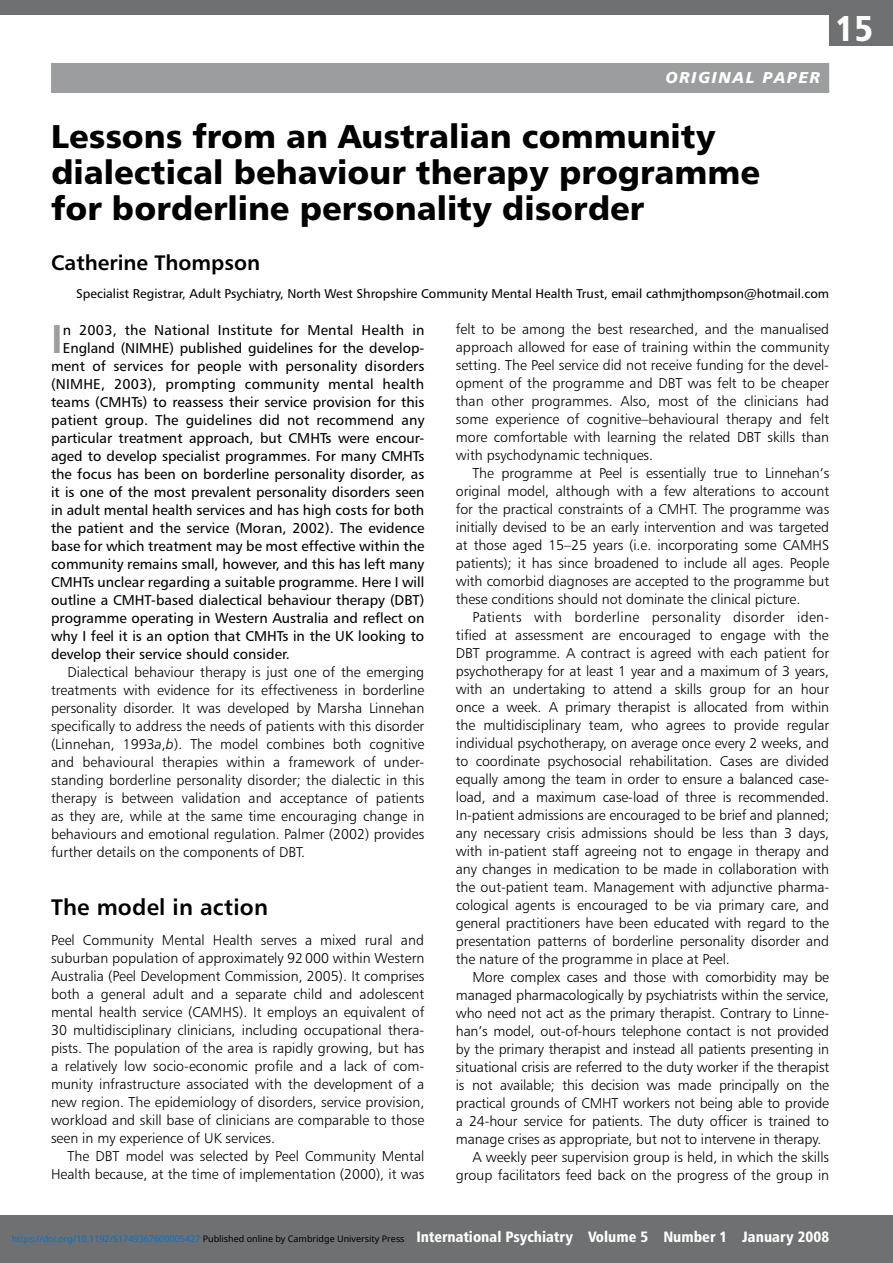
<style>
.page{position:relative;width:893px;height:1263px;background:#fff}
.page>*{position:absolute;margin:0;border:0;box-sizing:border-box;transform-origin:0 0}
.t1{font:40.2px "Humanist 777 BT Bold B";color:#9b9d9e}
.t2{font:36px "Humanist 777 BT Black Condensed B";color:#fff}
.t3{font:33px/36px "Humanist 777 BT Black B";color:#000}
.t4{font:22.5px "Humanist 777 BT Bold B";letter-spacing:.01em;color:#000}
.t5{font:21px "Humanist 777 BT Bold B";color:#000}
.t6{font:15.75px "Humanist 777 BT Black Italic B";letter-spacing:.1em;color:#fff}
.t7{font:15px "Humanist 777 BT Black Condensed B";color:#fff}
.t8{font:14.25px/18px "Humanist 777 BT Light B";letter-spacing:-.01em;color:#000;text-align:justify}
.t9{font:14.25px "Humanist 777 BT Roman B";color:#000}
.t10{font:12.75px "Humanist 777 BT Roman B";color:#000}
.t11{font:9px "Noto Sans";color:#0172cf}
.s1{font-family:"Humanist 777 BT Light Italic B"}
.s2{color:#000}
</style>
<div class="page">
<div style="left:0;top:1215px;width:893px;height:48px;background:#6f7071"></div>
<div style="left:829px;top:0;width:64px;height:46px;background:#6f7071"></div>
<div style="left:0;top:0;width:893px;height:15px;background:#6f7071"></div>
<div style="left:51px;top:63px;width:778px;height:30px;background:#9b9d9e"></div>
<h2 class="t2" style="left:836px;top:6px;width:39px">15</h2>
<p class="t6" style="left:666px;top:67px;width:156px">ORIGINAL PAPER</p>
<h3 class="t3" style="left:51px;top:118px;width:710px">Lessons from an Australian community dialectical behaviour therapy programme for borderline personality disorder</h3>
<h3 class="t5" style="left:51px;top:249px;width:211px">Catherine Thompson</h3>
<p class="t10" style="left:76px;top:286px;width:754px">Specialist Registrar, Adult Psychiatry, North West Shropshire Community Mental Health Trust, email cathmjthompson@hotmail.com</p>
<h1 class="t1" style="left:51px;top:313px;width:13px">I</h1>
<p class="t9" style="left:63px;top:321px;width:363px">n 2003, the National Institute for Mental Health in</p>
<p class="t8" style="left:456px;top:320px;width:375px">felt to be among the best researched, and the manualised approach allowed for ease of training within the community setting. The Peel service did not receive funding for the devel&shy;opment of the programme and DBT was felt to be cheaper than other programmes. Also, most of the clinicians had some experience of cognitive–behavioural therapy and felt more comfortable with learning the related DBT skills than with psychodynamic techniques.</p>
<p class="t8" style="left:456px;top:464px;width:375px;text-indent:17px">The programme at Peel is essentially true to Linnehan’s original model, although with a few alterations to account for the practical constraints of a CMHT. The programme was initially devised to be an early intervention and was targeted at those aged 15–25 years (i.e. incorporating some CAMHS patients); it has since broadened to include all ages. People with comorbid diagnoses are accepted to the programme but these conditions should not dominate the clinical picture.</p>
<p class="t8" style="left:456px;top:608px;width:375px;text-indent:17px">Patients with borderline personality disorder iden&shy;tified at assessment are encouraged to engage with the DBT programme. A contract is agreed with each patient for psychotherapy for at least 1 year and a maximum of 3 years, with an undertaking to attend a skills group for an hour once a week. A primary therapist is allocated from within the multidisciplinary team, who agrees to provide regular individual psychotherapy, on average once every 2 weeks, and to coordinate psychosocial rehabilitation. Cases are divided equally among the team in order to ensure a balanced case&shy;load, and a maximum case-load of three is recommended.<br>In-patient admissions are encouraged to be brief and planned; any necessary crisis admissions should be less than 3 days, with in-patient staff agreeing not to engage in therapy and any changes in medication to be made in collaboration with the out-patient team. Management with adjunctive pharma&shy;cological agents is encouraged to be via primary care, and general practitioners have been educated with regard to the presentation patterns of borderline personality disorder and the nature of the programme in place at Peel.</p>
<p class="t8" style="left:472px;top:968px;width:358px">More complex cases and those with comorbidity may be</p>
<p class="t8" style="left:456px;top:986px;width:375px">managed pharmacologically by psychiatrists within the service,</p>
<p class="t8" style="left:456px;top:1004px;width:375px">who need not act as the primary therapist. Contrary to Linne-</p>
<p class="t8" style="left:456px;top:1022px;width:375px">han’s model, out-of-hours telephone contact is not provided</p>
<p class="t8" style="left:456px;top:1040px;width:375px">by the primary therapist and instead all patients presenting in</p>
<p class="t8" style="left:456px;top:1058px;width:375px">situational crisis are referred to the duty worker if the therapist</p>
<p class="t8" style="left:456px;top:1076px;width:375px">is not available; this decision was made principally on the</p>
<p class="t8" style="left:456px;top:1094px;width:375px">practical grounds of CMHT workers not being able to provide</p>
<p class="t8" style="left:456px;top:1112px;width:375px">a 24-hour service for patients. The duty officer is trained to</p>
<p class="t8" style="left:456px;top:1130px;width:367px">manage crises as appropriate, but not to intervene in therapy.</p>
<p class="t8" style="left:472px;top:1148px;width:358px">A weekly peer supervision group is held, in which the skills</p>
<p class="t8" style="left:456px;top:1166px;width:375px">group facilitators feed back on the progress of the group in</p>
<p class="t9" style="left:63px;top:339px;width:362px">England (NIMHE) published guidelines for the develop-</p>
<p class="t9" style="left:51px;top:357px;width:375px">ment of services for people with personality disorders</p>
<p class="t9" style="left:51px;top:375px;width:375px">(NIMHE, 2003), prompting community mental health</p>
<p class="t9" style="left:51px;top:393px;width:375px">teams (CMHTs) to reassess their service provision for this</p>
<p class="t9" style="left:51px;top:411px;width:375px">patient group. The guidelines did not recommend any</p>
<p class="t9" style="left:51px;top:429px;width:375px">particular treatment approach, but CMHTs were encour-</p>
<p class="t9" style="left:51px;top:447px;width:375px">aged to develop specialist programmes. For many CMHTs</p>
<p class="t9" style="left:51px;top:465px;width:375px">the focus has been on borderline personality disorder, as</p>
<p class="t9" style="left:51px;top:483px;width:375px">it is one of the most prevalent personality disorders seen</p>
<p class="t9" style="left:51px;top:501px;width:375px">in adult mental health services and has high costs for both</p>
<p class="t9" style="left:51px;top:519px;width:375px">the patient and the service (Moran, 2002). The evidence</p>
<p class="t9" style="left:51px;top:537px;width:375px">base for which treatment may be most effective within the</p>
<p class="t9" style="left:51px;top:555px;width:375px">community remains small, however, and this has left many</p>
<p class="t9" style="left:51px;top:573px;width:375px">CMHTs unclear regarding a suitable programme. Here I will</p>
<p class="t9" style="left:51px;top:591px;width:375px">outline a CMHT-based dialectical behaviour therapy (DBT)</p>
<p class="t9" style="left:51px;top:609px;width:375px">programme operating in Western Australia and reflect on</p>
<p class="t9" style="left:51px;top:627px;width:375px">why I feel it is an option that CMHTs in the UK looking to</p>
<p class="t9" style="left:51px;top:645px;width:240px">develop their service should consider.</p>
<p class="t8" style="left:51px;top:663px;width:375px;text-indent:17px">Dialectical behaviour therapy is just one of the emerging treatments with evidence for its effectiveness in borderline personality disorder. It was developed by Marsha Linnehan specifically to address the needs of patients with this disorder (Linnehan, 1993<span class="s1">a</span>,<span class="s1">b</span>). The model combines both cognitive and behavioural therapies within a framework of under&shy;standing borderline personality disorder; the dialectic in this therapy is between validation and acceptance of patients as they are, while at the same time encouraging change in behaviours and emotional regulation. Palmer (2002) provides further details on the components of DBT.</p>
<h3 class="t4" style="left:51px;top:893px;width:219px">The model in action</h3>
<p class="t8" style="left:51px;top:931px;width:375px">Peel Community Mental Health serves a mixed rural and suburban population of approximately 92000 within Western Australia (Peel Development Commission, 2005). It comprises both a general adult and a separate child and adolescent mental health service (CAMHS). It employs an equivalent of 30 multidisciplinary clinicians, including occupational thera&shy;pists. The population of the area is rapidly growing, but has a relatively low socio-economic profile and a lack of com&shy;munity infrastructure associated with the development of a new region. The epidemiology of disorders, service provision, workload and skill base of clinicians are comparable to those seen in my experience of UK services.</p>
<p class="t8" style="left:51px;top:1147px;width:375px;text-align:right">The DBT model was selected by Peel Community Mental<br>Health because, at the time of implementation (2000), it was</p>
<p class="t11" style="left:12px;top:1232px;width:394px">https://doi.org/10.1192/S1749367600005427 <span class="s2">Published online by Cambridge University Press</span></p>
<p class="t7" style="left:416px;top:1227px;width:414px">International Psychiatry Volume 5 Number 1 January 2008</p>
</div>
